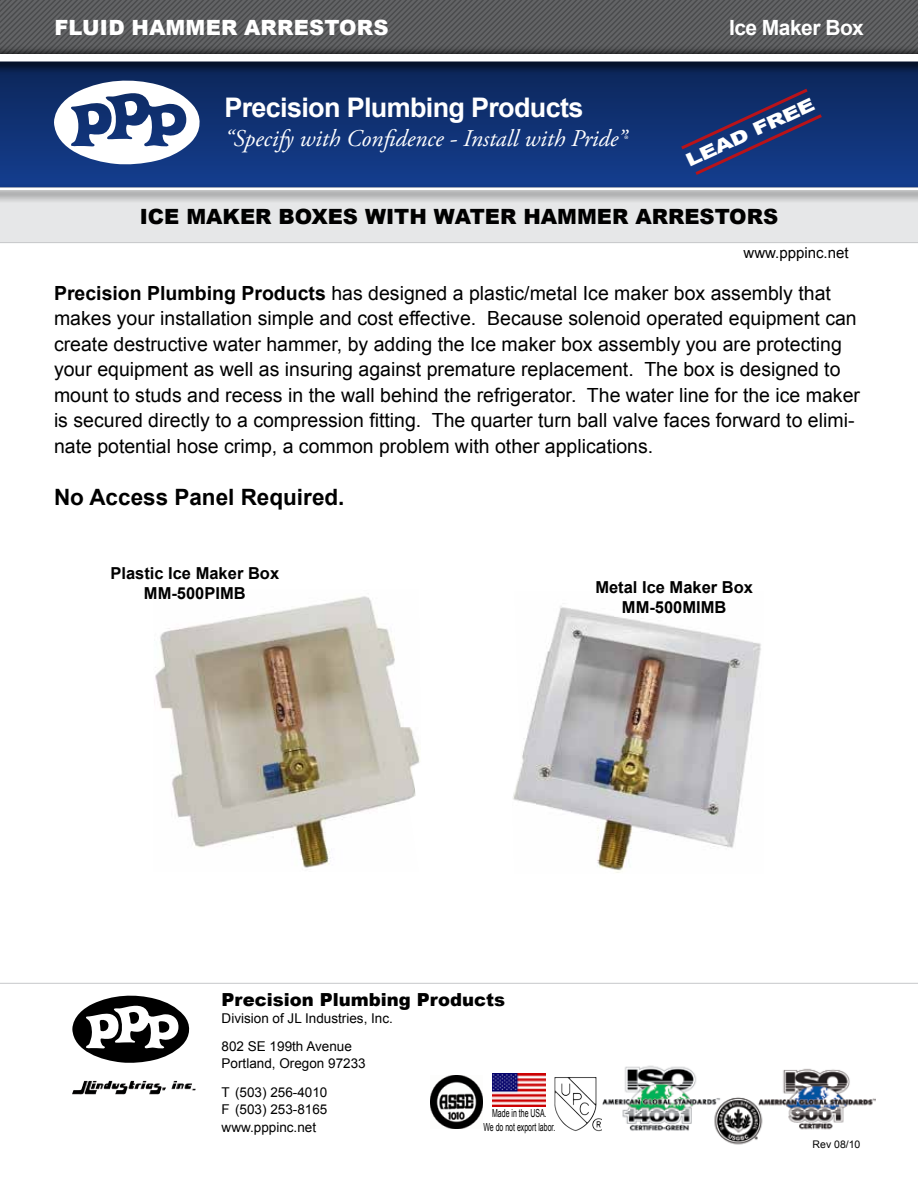
<style>
.page{position:relative;width:918px;height:1188px;background:#fff}
.page>*{position:absolute;margin:0;border:0;box-sizing:border-box;transform-origin:0 0}
.t1{font:700 27px "Arial";letter-spacing:-.025em;color:#fff}
.t2{font:italic 24px "Adobe Garamond Pro";color:#fff}
.t3{font:700 22.5px "Arial";color:#000}
.t4{font:900 21px "Arial";color:#000}
.t5{font:900 21px "Arial";letter-spacing:.01em;color:#fff}
.t6{font:700 21px "Arial";letter-spacing:-.025em;color:#fff}
.t7{font:19.5px/25.5px "Arial";color:#000}
.t8{font:900 18px "Arial";color:#000}
.t9{font:900 18px "Arial";color:#fff;scale:1.31 1}
.t10{font:700 16.5px/19.8px "Arial";color:#000;text-align:center}
.t11{font:15px "Arial";color:#000}
.t12{font:13.5px/28.5px "Arial";color:#000}
.t13{font:11.1px/13.4px "Arial";color:#000;text-align:center;scale:.63 1}
.t14{font:10.5px "Arial";color:#000}
.s1{font-size:13.95px}
.s2{font-weight:700}
</style>
<div class="page">
<div style="left:0;top:178px;width:918px;height:7px;background:#143d8d"></div>
<div style="left:0;top:204px;width:918px;height:39px;background:#e6e7e8"></div>
<img style="left:554px;top:1077px;width:22px;height:54px">
<img style="left:493px;top:1073px;width:53px;height:34px">
<div style="left:0;top:185px;width:918px;height:19px;background:#000;opacity:.75"></div>
<hr style="left:0;top:188px;width:918px;height:2px;background:#fff">
<img style="left:85px;top:1081px;width:92px;height:13px">
<svg style="left:72px;top:995px;width:118px;height:68px"></svg>
<hr style="left:0;top:983px;width:918px;height:1px;background:#c7c8ca">
<img style="left:430px;top:1076px;width:53px;height:53px">
<img style="left:603px;top:1065px;width:273px;height:80px">
<img style="left:513px;top:606px;width:248px;height:267px">
<img style="left:155px;top:596px;width:265px;height:272px">
<svg style="left:0;top:0;width:918px;height:178px;background:#384b72"></svg>
<p class="t5" style="left:54px;top:12px;width:336px">Fluid Hammer arrestors</p>
<p class="t6" style="left:729px;top:12px;width:136px">Ice Maker Box</p>
<h1 class="t1" style="left:224px;top:88px;width:361px">Precision Plumbing Products</h1>
<p class="t2" style="left:224px;top:124px;width:404px">“Specify with Confidence - Install with Pride”<span class="s1">®</span></p>
<p class="t9" style="left:681px;top:150px;width:108px;rotate:-25deg">LEAD FREE</p>
<p class="t4" style="left:140px;top:201px;width:332px">I CE MAKER BOXES WITH WATER</p>
<p class="t4" style="left:523px;top:201px;width:36px">HAMMER</p>
<p class="t4" style="left:635px;top:201px;width:17px">ARRESTORS</p>
<p class="t11" style="left:744px;top:243px;width:107px">www.pppinc.net</p>
<p class="t7" style="left:54px;top:280px;width:808px"><span class="s2">Precision Plumbing Products</span> has designed a plastic/metal Ice maker box assembly that makes your installation simple and cost effective. Because solenoid operated equipment can create destructive water hammer, by adding the Ice maker box assembly you are protecting your equipment as well as insuring against premature replacement. The box is designed to mount to studs and recess in the wall behind the refrigerator. The water line for the ice maker is secured directly to a compression fitting. The quarter turn ball valve faces forward to elimi&shy;nate potential hose crimp, a common problem with other applications.</p>
<p class="t3" style="left:54px;top:481px;width:292px">No Access Panel Required.</p>
<p class="t10" style="left:110px;top:564px;width:170px">Plastic Ice Maker Box<br>MM-500PIMB</p>
<p class="t10" style="left:595px;top:578px;width:159px">Metal Ice Maker Box<br>MM-500MIMB</p>
<p class="t8" style="left:222px;top:987px;width:285px">Precision Plumbing Products</p>
<p class="t12" style="left:222px;top:1004px;width:173px">Division of JL Industries, Inc.<br>802 SE 199th Avenue</p>
<p class="t12" style="left:222px;top:1048px;width:146px;line-height:29.2px">Portland, Oregon 97233<br>T (503) 256-4010</p>
<p class="t12" style="left:222px;top:1099px;width:107px;line-height:18.8px">F (503) 253-8165 www.pppinc.net</p>
<p class="t13" style="left:483px;top:1107px;width:116px">Made in the USA.<br>We do not export labor.</p>
<p class="t14" style="left:813px;top:1137px;width:49px">Rev 08/10</p>
</div>
